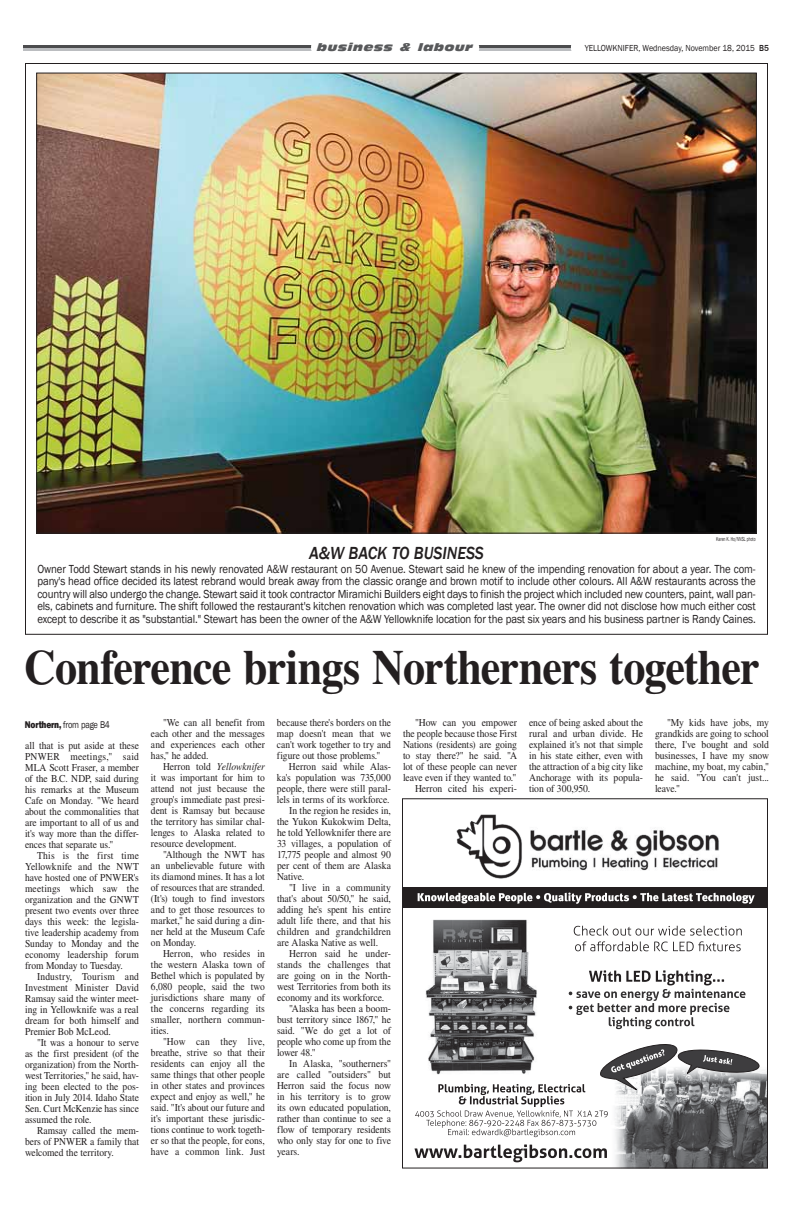
<style>
.page{position:relative;width:792px;height:1224px;background:#fff}
.page>*{position:absolute;margin:0;border:0;box-sizing:border-box;transform-origin:0 0}
.t1{font:700 49px "Times LT Std";letter-spacing:-.02em;color:#231f20;scale:.9 1}
.t2{font:italic 500 18px "Franklin Gothic";color:#231f20;scale:.9 1}
.t3{font:12px/12.5px "Franklin Gothic";letter-spacing:-.01em;color:#231f20;text-align:justify;scale:.9 1}
.t4{font:10.5px/11px "Times LT Std";color:#231f20;text-align:justify;scale:.91 1}
.t5{font:10.5px/11px "Times LT Std";color:#231f20;text-align:justify;scale:.92 1}
.t6{font:italic 10.5px "Antique Olive Std Nord";letter-spacing:.05em;color:#58595b;scale:1.1 1}
.t7{font:10px "Franklin Gothic";letter-spacing:-.025em;color:#231f20;scale:.85 1}
.t8{font:9px "Franklin Gothic";color:#231f20;scale:.9 1}
.t9{font:6px "Franklin Gothic";color:#231f20;scale:.62 1}
.s1{font-weight:500}
.s2{font-weight:800}
.s3{font-style:italic}
</style>
<div class="page">
<div style="left:402px;top:887px;width:366px;height:21px;background:#231f20"></div>
<svg style="left:418px;top:893px;width:337px;height:11px"></svg>
<img style="left:425px;top:919px;width:112px;height:123px">
<svg style="left:574px;top:926px;width:168px;height:25px"></svg>
<svg style="left:569px;top:970px;width:176px;height:59px"></svg>
<img style="left:615px;top:1070px;width:151px;height:97px">
<svg style="left:415px;top:1042px;width:345px;height:95px"></svg>
<div style="left:402px;top:798px;width:366px;height:371px;border:1px solid #231f20"></div>
<svg style="left:415px;top:1144px;width:192px;height:18px"></svg>
<img style="left:530px;top:829px;width:189px;height:42px">
<img style="left:456px;top:814px;width:66px;height:65px">
<hr style="left:24px;top:45px;width:744px;height:2px;background:#4c4c4e">
<hr style="left:24px;top:48px;width:744px;height:3px;background:#bbbdc0">
<svg style="left:571px;top:45px;width:197px;height:6px"></svg>
<div style="left:311px;top:42px;width:168px;height:12px;background:#fff;border-radius:5px"></div>
<img style="left:38px;top:75px;width:717px;height:456px">
<p class="t6" style="left:317px;top:41px;width:143px">business &amp; labour</p>
<p class="t8" style="left:585px;top:43px;width:206px">YELLOWKNIFER, Wednesday, November 18, 2015 <span class="s1">B5</span></p>
<p class="t9" style="left:716px;top:536px;width:65px">Karen K. Ho/NNSL photo</p>
<h2 class="t2" style="left:309px;top:543px;width:196px">A&amp;W BACK TO BUSINESS</h2>
<p class="t3" style="left:37px;top:562px;width:800px">Owner Todd Stewart stands in his newly renovated A&amp;W restaurant on 50 Avenue. Stewart said he knew of the impending renovation for about a year. The com&shy;pany's head office decided its latest rebrand would break away from the classic orange and brown motif to include other colours. All A&amp;W restaurants across the country will also undergo the change. Stewart said it took contractor Miramichi Builders eight days to finish the project which included new counters, paint, wall pan&shy;els, cabinets and furniture. The shift followed the restaurant's kitchen renovation which was completed last year. The owner did not disclose how much either cost except to describe it as "substantial." Stewart has been the owner of the A&amp;W Yellowknife location for the past six years and his business partner is Randy Caines.</p>
<h1 class="t1" style="left:24px;top:649px;width:819px">Conference brings Northerners together</h1>
<p class="t7" style="left:25px;top:718px;width:101px"><span class="s2">Northern,</span> from page B4</p>
<p class="t4" style="left:277px;top:718px;width:127px">because there's borders on the map doesn't mean that we can't work together to try and figure out those problems."</p>
<p class="t4" style="left:289px;top:762px;width:114px">Herron said while Alas-</p>
<p class="t4" style="left:277px;top:773px;width:127px">ka's population was 735,000</p>
<p class="t4" style="left:277px;top:784px;width:127px">people, there were still paral-</p>
<p class="t4" style="left:277px;top:795px;width:125px">lels in terms of its workforce.</p>
<p class="t5" style="left:289px;top:806px;width:112px">In the region he resides in,</p>
<p class="t5" style="left:277px;top:817px;width:125px">the Yukon Kukokwim Delta,</p>
<p class="t5" style="left:277px;top:828px;width:125px">he told Yellowknifer there are</p>
<p class="t5" style="left:277px;top:839px;width:125px">33 villages, a population of</p>
<p class="t5" style="left:277px;top:850px;width:125px">17,775 people and almost 90</p>
<p class="t5" style="left:277px;top:861px;width:125px">per cent of them are Alaska</p>
<p class="t5" style="left:277px;top:872px;width:31px">Native.</p>
<p class="t5" style="left:289px;top:883px;width:112px">"I live in a community</p>
<p class="t5" style="left:277px;top:894px;width:125px">that's about 50/50," he said,</p>
<p class="t5" style="left:277px;top:905px;width:125px">adding he's spent his entire</p>
<p class="t5" style="left:277px;top:916px;width:125px">adult life there, and that his</p>
<p class="t5" style="left:277px;top:927px;width:125px">children and grandchildren</p>
<p class="t5" style="left:277px;top:938px;width:111px">are Alaska Native as well.</p>
<p class="t5" style="left:289px;top:949px;width:112px">Herron said he under-</p>
<p class="t5" style="left:277px;top:960px;width:125px">stands the challenges that</p>
<p class="t5" style="left:277px;top:971px;width:125px">are going on in the North-</p>
<p class="t5" style="left:277px;top:982px;width:125px">west Territories from both its</p>
<p class="t5" style="left:277px;top:993px;width:118px">economy and its workforce.</p>
<p class="t5" style="left:289px;top:1004px;width:112px">"Alaska has been a boom-</p>
<p class="t5" style="left:277px;top:1015px;width:125px">bust territory since 1867," he</p>
<p class="t5" style="left:277px;top:1026px;width:125px">said. "We do get a lot of</p>
<p class="t5" style="left:277px;top:1037px;width:125px">people who come up from the</p>
<p class="t5" style="left:277px;top:1048px;width:44px">lower 48."</p>
<p class="t5" style="left:289px;top:1059px;width:112px">In Alaska, "southerners"</p>
<p class="t5" style="left:277px;top:1070px;width:125px">are called "outsiders" but</p>
<p class="t5" style="left:277px;top:1081px;width:125px">Herron said the focus now</p>
<p class="t5" style="left:277px;top:1092px;width:125px">in his territory is to grow</p>
<p class="t5" style="left:277px;top:1103px;width:125px">its own educated population,</p>
<p class="t5" style="left:277px;top:1114px;width:125px">rather than continue to see a</p>
<p class="t5" style="left:277px;top:1125px;width:125px">flow of temporary residents</p>
<p class="t5" style="left:277px;top:1136px;width:125px">who only stay for one to five</p>
<p class="t5" style="left:277px;top:1147px;width:26px">years.</p>
<p class="t5" style="left:403px;top:718px;width:125px;text-align:right">"How can you empower the people because those First<br>Nations (residents) are going to stay there?" he said. "A lot of these people can never leave even if they wanted to."<br>Herron cited his experi-</p>
<p class="t5" style="left:529px;top:718px;width:125px">ence of being asked about the rural and urban divide. He explained it's not that simple in his state either, even with the attraction of a big city like Anchorage with its popula&shy;tion of 300,950.</p>
<p class="t5" style="left:655px;top:718px;width:125px;text-indent:12px">"My kids have jobs, my grandkids are going to school there, I've bought and sold businesses, I have my snow machine, my boat, my cabin," he said. "You can't just... leave."</p>
<p class="t4" style="left:151px;top:718px;width:127px;text-indent:12px">"We can all benefit from each other and the messages and experiences each other has," he added.</p>
<p class="t4" style="left:151px;top:762px;width:127px;text-indent:12px">Herron told <span class="s3">Yellowknifer </span>it was important for him to attend not just because the group's immediate past presi&shy;dent is Ramsay but because the territory has similar chal&shy;lenges to Alaska related to resource development.</p>
<p class="t4" style="left:151px;top:850px;width:127px;text-indent:12px">"Although the NWT has an unbelievable future with its diamond mines. It has a lot of resources that are stranded. (It's) tough to find investors and to get those resources to market," he said during a din&shy;ner held at the Museum Cafe on Monday.</p>
<p class="t4" style="left:151px;top:949px;width:127px;text-indent:12px">Herron, who resides in the western Alaska town of Bethel which is populated by 6,080 people, said the two jurisdictions share many of the concerns regarding its smaller, northern commun&shy;ities.</p>
<p class="t4" style="left:151px;top:1037px;width:127px;text-indent:12px">"How can they live, breathe, strive so that their residents can enjoy all the same things that other people in other states and provinces expect and enjoy as well," he said. "It's about our future and it's important these jurisdic&shy;tions continue to work togeth&shy;er so that the people, for eons, have a common link. Just</p>
<p class="t4" style="left:25px;top:741px;width:127px">all that is put aside at these PNWER meetings," said MLA Scott Fraser, a member of the B.C. NDP, said during his remarks at the Museum Cafe on Monday. "We heard about the commonalities that are important to all of us and it's way more than the differ&shy;ences that separate us."</p>
<p class="t4" style="left:25px;top:851px;width:127px;text-indent:12px">This is the first time Yellowknife and the NWT have hosted one of PNWER's meetings which saw the organization and the GNWT present two events over three days this week: the legisla&shy;tive leadership academy from Sunday to Monday and the economy leadership forum from Monday to Tuesday.</p>
<p class="t4" style="left:25px;top:972px;width:127px;text-indent:12px">Industry, Tourism and Investment Minister David Ramsay said the winter meet&shy;ing in Yellowknife was a real dream for both himself and Premier Bob McLeod.</p>
<p class="t4" style="left:25px;top:1038px;width:127px;text-indent:12px">"It was a honour to serve as the first president (of the organization) from the North&shy;west Territories," he said, hav&shy;ing been elected to the pos&shy;ition in July 2014. Idaho State Sen. Curt McKenzie has since assumed the role.</p>
<p class="t4" style="left:25px;top:1126px;width:127px;text-indent:12px">Ramsay called the mem&shy;bers of PNWER a family that welcomed the territory.</p>
</div>
